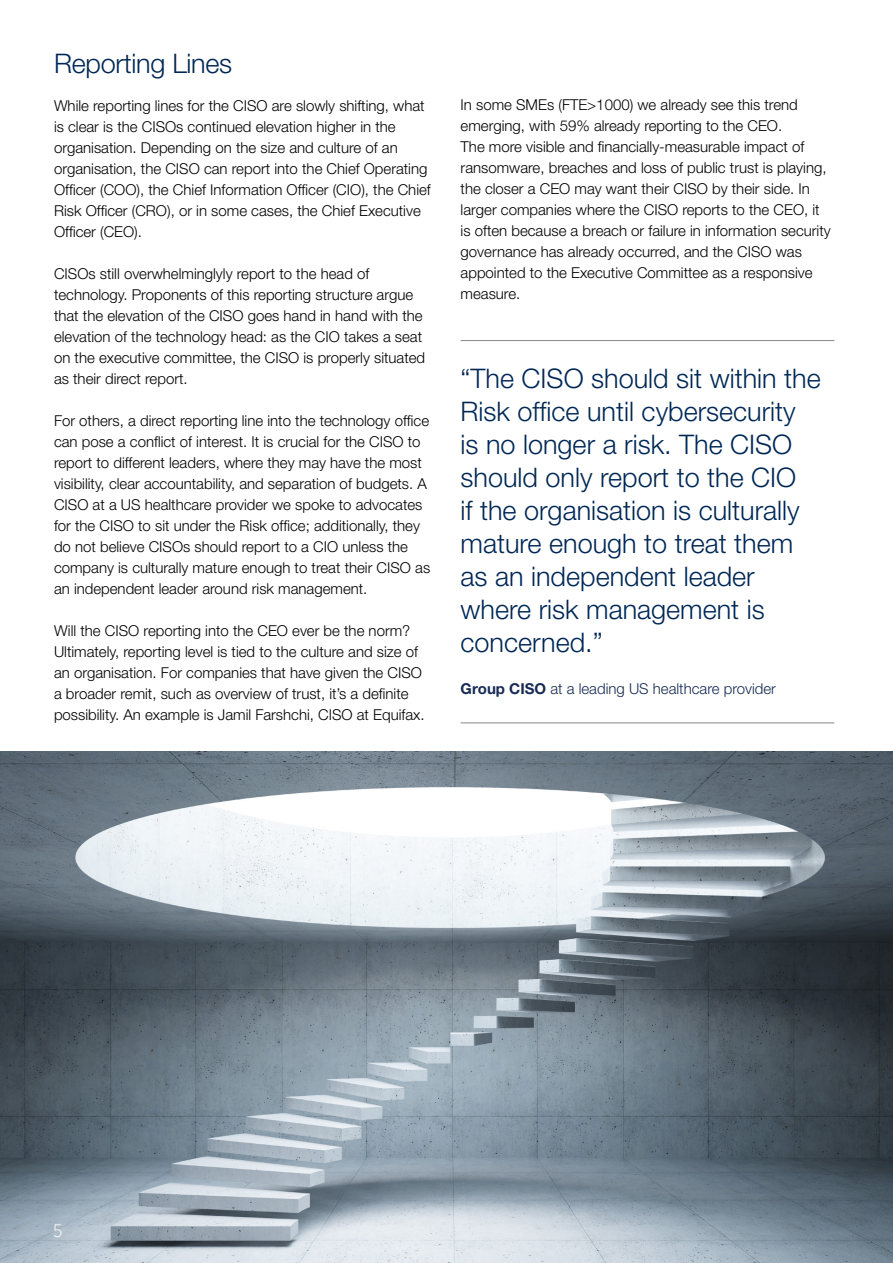
<style>
.page{position:relative;width:893px;height:1263px;background:#fff}
.page>*{position:absolute;margin:0;border:0;box-sizing:border-box;transform-origin:0 0}
.t1{font:300 27px/33px "Helvetica Neue LT Pro";color:#002855}
.t2{font:300 18px "Gotham Narrow";color:#fff}
.t3{font:300 15px/21px "Helvetica Neue LT Pro";color:#000}
.t4{font:300 15px "Helvetica Neue LT Pro";color:#172b54}
.s1{font-weight:700}
</style>
<div class="page">
<img style="left:0;top:751px;width:893px;height:512px">
<hr style="left:461px;top:340px;width:373px;height:1px;background:#878787">
<hr style="left:461px;top:722px;width:373px;height:1px;background:#878787">
<h1 class="t1" style="left:54px;top:47px;width:180px">Reporting Lines</h1>
<p class="t3" style="left:54px;top:95px;width:378px">While reporting lines for the CISO are slowly shifting, what is clear is the CISOs continued elevation higher in the organisation. Depending on the size and culture of an organisation, the CISO can report into the Chief Operating Officer (COO), the Chief Information Officer (CIO), the Chief Risk Officer (CRO), or in some cases, the Chief Executive Officer (CEO).</p>
<p class="t3" style="left:54px;top:263px;width:373px">CISOs still overwhelminglyly report to the head of technology. Proponents of this reporting structure argue that the elevation of the CISO goes hand in hand with the elevation of the technology head: as the CIO takes a seat on the executive committee, the CISO is properly situated as their direct report.</p>
<p class="t3" style="left:54px;top:410px;width:378px">For others, a direct reporting line into the technology office can pose a conflict of interest. It is crucial for the CISO to report to different leaders, where they may have the most visibility, clear accountability, and separation of budgets. A CISO at a US healthcare provider we spoke to advocates for the CISO to sit under the Risk office; additionally, they do not believe CISOs should report to a CIO unless the company is culturally mature enough to treat their CISO as an independent leader around risk management.</p>
<p class="t3" style="left:54px;top:620px;width:372px">Will the CISO reporting into the CEO ever be the norm?<br>Ultimately, reporting level is tied to the culture and size of an organisation. For companies that have given the CISO a broader remit, such as overview of trust, it’s a definite possibility. An example is Jamil Farshchi, CISO at Equifax.</p>
<p class="t3" style="left:461px;top:94px;width:372px">In some SMEs (FTE&gt;1000) we already see this trend emerging, with 59% already reporting to the CEO.<br>The more visible and financially-measurable impact of ransomware, breaches and loss of public trust is playing, the closer a CEO may want their CISO by their side. In larger companies where the CISO reports to the CEO, it is often because a breach or failure in information security governance has already occurred, and the CISO was appointed to the Executive Committee as a responsive measure.</p>
<p class="t1" style="left:461px;top:361px;width:362px">“The CISO should sit within the<br>Risk office until cybersecurity<br>is no longer a risk. The CISO should only report to the CIO<br>if the organisation is culturally mature enough to treat them as an independent leader where risk management is concerned.”</p>
<p class="t4" style="left:461px;top:679px;width:317px"><span class="s1">Group CISO</span> at a leading US healthcare provider</p>
<p class="t2" style="left:53px;top:1220px;width:11px">5</p>
</div>
